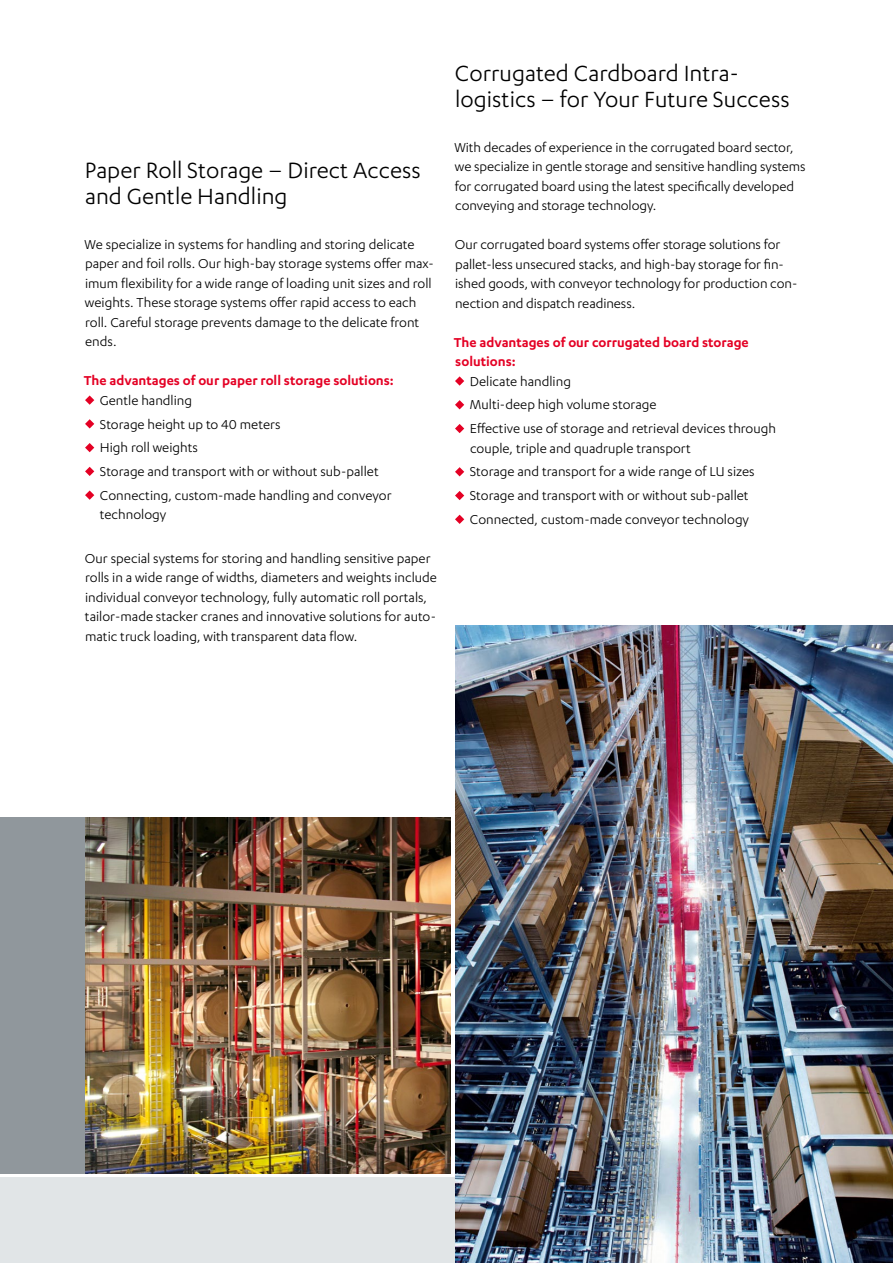
<style>
.page{position:relative;width:893px;height:1263px;background:#fff}
.page>*{position:absolute;margin:0;border:0;box-sizing:border-box;transform-origin:0 0}
.t1{font:25.5px/25.5px "Karbon";color:#000}
.t2{font:15px/19.5px "Karbon";color:#000}
.t3{font:600 15px/19.5px "Karbon";color:#e40024}
</style>
<div class="page">
<div style="left:0;top:1178px;width:893px;height:85px;background:#e1e5e7"></div>
<div style="left:0;top:817px;width:85px;height:357px;background:#90979c"></div>
<svg style="left:85px;top:395px;width:9px;height:10px"></svg>
<svg style="left:85px;top:419px;width:9px;height:9px"></svg>
<svg style="left:85px;top:443px;width:9px;height:9px"></svg>
<svg style="left:85px;top:467px;width:9px;height:9px"></svg>
<svg style="left:85px;top:490px;width:9px;height:10px"></svg>
<svg style="left:455px;top:376px;width:9px;height:10px"></svg>
<svg style="left:455px;top:400px;width:9px;height:9px"></svg>
<svg style="left:455px;top:424px;width:9px;height:9px"></svg>
<svg style="left:455px;top:467px;width:9px;height:9px"></svg>
<svg style="left:455px;top:491px;width:9px;height:9px"></svg>
<svg style="left:455px;top:515px;width:9px;height:9px"></svg>
<img style="left:455px;top:625px;width:438px;height:638px">
<img style="left:85px;top:817px;width:366px;height:357px">
<h1 class="t1" style="left:85px;top:157px;width:337px">Paper Roll Storage – Direct Access and Gentle Handling</h1>
<p class="t2" style="left:85px;top:234px;width:351px">We specialize in systems for handling and storing delicate paper and foil rolls. Our high-bay storage systems offer max&shy;imum flexibility for a wide range of loading unit sizes and roll weights. These storage systems offer rapid access to each roll. Careful storage prevents damage to the delicate front ends.</p>
<p class="t3" style="left:84px;top:370px;width:312px">The advantages of our paper roll storage solutions:</p>
<p class="t2" style="left:100px;top:388px;width:293px;line-height:23.7px">Gentle handling<br>Storage height up to 40 meters<br>High roll weights<br>Storage and transport with or without sub-pallet<br>Connecting, custom-made handling and conveyor</p>
<p class="t2" style="left:100px;top:504px;width:68px">technology</p>
<p class="t2" style="left:85px;top:548px;width:354px">Our special systems for storing and handling sensitive paper rolls in a wide range of widths, diameters and weights include individual conveyor technology, fully automatic roll portals, tailor-made stacker cranes and innovative solutions for auto&shy;matic truck loading, with transparent data flow.</p>
<h1 class="t1" style="left:455px;top:60px;width:336px">Corrugated Cardboard Intra&shy;logistics – for Your Future Success</h1>
<p class="t2" style="left:454px;top:137px;width:353px">With decades of experience in the corrugated board sector, we specialize in gentle storage and sensitive handling systems for corrugated board using the latest specifically developed conveying and storage technology.</p>
<p class="t2" style="left:455px;top:234px;width:344px">Our corrugated board systems offer storage solutions for pallet-less unsecured stacks, and high-bay storage for fin&shy;ished goods, with conveyor technology for production con&shy;nection and dispatch readiness.</p>
<p class="t3" style="left:454px;top:332px;width:297px">The advantages of our corrugated board storage solutions:</p>
<p class="t2" style="left:470px;top:369px;width:308px;line-height:23.7px">Delicate handling<br>Multi-deep high volume storage<br>Effective use of storage and retrieval devices through</p>
<p class="t2" style="left:470px;top:436px;width:286px;line-height:23.7px">couple, triple and quadruple transport<br>Storage and transport for a wide range of LU sizes Storage and transport with or without sub-pallet Connected, custom-made conveyor technology</p>
</div>
